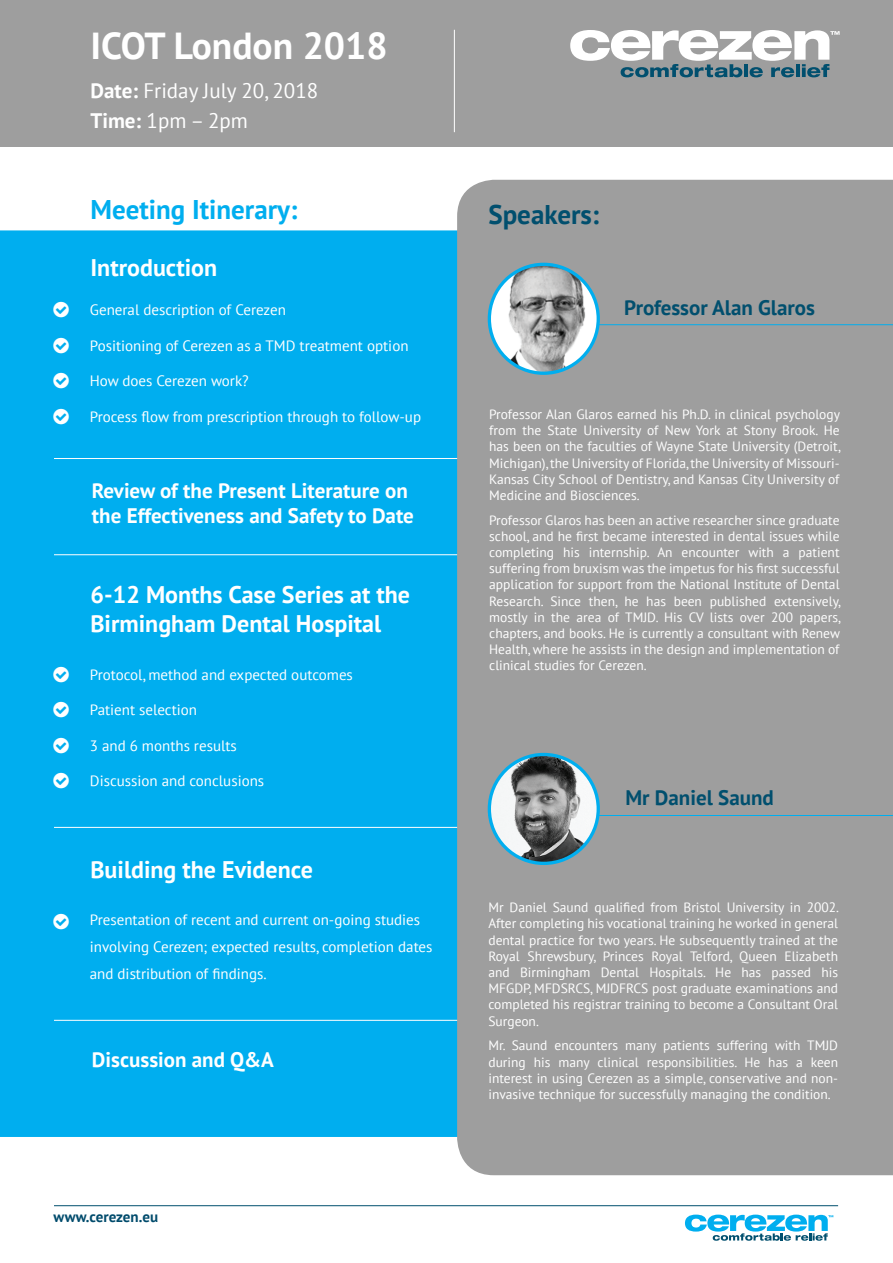
<style>
.page{position:relative;width:893px;height:1263px;background:#fff}
.page>*{position:absolute;margin:0;border:0;box-sizing:border-box;transform-origin:0 0}
.t1{font:700 37.5px "PT Sans";color:#fff}
.t2{font:700 27px "PT Sans";color:#00aeef}
.t3{font:700 27px "PT Sans";color:#014f6e}
.t4{font:700 24px/28.8px "PT Sans";color:#fff}
.t5{font:700 21px/25.2px "PT Sans";color:#fff}
.t6{font:21px/30px "PT Sans";color:#fff}
.t7{font:700 21px "PT Sans";color:#014f6e}
.t8{font:15px/27px "PT Sans";color:#fff}
.t9{font:700 15px "PT Sans";color:#004b6c}
.t10{font:13.5px/16.2px "PT Sans";color:#fff;text-align:justify}
.s1{font-weight:700}
</style>
<div class="page">
<div style="left:0;top:230px;width:457px;height:907px;background:#00aeef"></div>
<hr style="left:54px;top:458px;width:406px;height:1px;background:#fff">
<hr style="left:54px;top:554px;width:406px;height:1px;background:#fff">
<hr style="left:54px;top:827px;width:406px;height:1px;background:#fff">
<hr style="left:54px;top:1020px;width:406px;height:1px;background:#fff">
<div style="left:457px;top:180px;width:436px;height:995px;background:#9e9e9e"></div>
<svg style="left:685px;top:1214px;width:148px;height:27px"></svg>
<div style="left:0;top:0;width:893px;height:147px;background:#9e9e9e"></div>
<hr style="left:454px;top:30px;width:1px;height:102px;background:#fff">
<hr style="left:54px;top:1205px;width:784px;height:1px;background:#014f6e">
<svg style="left:570px;top:30px;width:270px;height:47px"></svg>
<hr style="left:488px;top:815px;width:405px;height:1px;background:#00aeef">
<hr style="left:488px;top:324px;width:405px;height:1px;background:#00aeef">
<img style="left:489px;top:264px;width:109px;height:109px;border-radius:54px">
<div style="left:488px;top:263px;width:112px;height:112px;border:3px solid #00aeef;border-radius:50%"></div>
<img style="left:489px;top:754px;width:109px;height:109px;border-radius:54px">
<div style="left:488px;top:753px;width:112px;height:112px;border:3px solid #00aeef;border-radius:50%"></div>
<svg style="left:53px;top:302px;width:16px;height:15px"></svg>
<svg style="left:53px;top:337px;width:16px;height:16px"></svg>
<svg style="left:53px;top:373px;width:16px;height:15px"></svg>
<svg style="left:53px;top:408px;width:16px;height:16px"></svg>
<svg style="left:53px;top:666px;width:16px;height:16px"></svg>
<svg style="left:53px;top:702px;width:16px;height:15px"></svg>
<svg style="left:53px;top:737px;width:16px;height:16px"></svg>
<svg style="left:53px;top:773px;width:16px;height:15px"></svg>
<svg style="left:53px;top:913px;width:16px;height:16px"></svg>
<h1 class="t1" style="left:90px;top:21px;width:299px">ICOT London 2018</h1>
<h3 class="t6" style="left:90px;top:75px;width:229px"><span class="s1">Date:</span> Friday July 20, 2018<br><span class="s1">Time:</span> 1pm – 2pm</h3>
<h2 class="t2" style="left:90px;top:192px;width:208px">Meeting Itinerary:</h2>
<h2 class="t3" style="left:488px;top:196px;width:112px">Speakers:</h2>
<h3 class="t4" style="left:90px;top:252px;width:128px">Introduction</h3>
<p class="t8" style="left:90px;top:296px;width:198px">General description of Cerezen</p>
<p class="t8" style="left:90px;top:331px;width:320px">Positioning of Cerezen as a TMD treatment option</p>
<p class="t8" style="left:90px;top:367px;width:160px">How does Cerezen work?</p>
<p class="t8" style="left:90px;top:402px;width:333px">Process flow from prescription through to follow-up</p>
<h3 class="t5" style="left:92px;top:477px;width:323px">Review of the Present Literature on the Effectiveness and Safety to Date</h3>
<h3 class="t4" style="left:90px;top:580px;width:321px">6-12 Months Case Series at the<br>Birmingham Dental Hospital</h3>
<p class="t8" style="left:90px;top:660px;width:265px">Protocol, method and expected outcomes</p>
<p class="t8" style="left:90px;top:696px;width:109px">Patient selection</p>
<p class="t8" style="left:90px;top:731px;width:149px">3 and 6 months results</p>
<p class="t8" style="left:90px;top:767px;width:176px">Discussion and conclusions</p>
<h3 class="t4" style="left:90px;top:855px;width:224px">Building the Evidence</h3>
<h3 class="t7" style="left:624px;top:293px;width:192px">Professor Alan Glaros</h3>
<p class="t10" style="left:489px;top:406px;width:353px">Professor Alan Glaros earned his Ph.D. in clinical psychology from the State University of New York at Stony Brook. He has been on the faculties of Wayne State University (Detroit, Michigan), the University of Florida, the University of Missouri-Kansas City School of Dentistry, and Kansas City University of Medicine and Biosciences.</p>
<p class="t10" style="left:489px;top:511px;width:353px">Professor Glaros has been an active researcher since graduate school, and he first became interested in dental issues while completing his internship. An encounter with a patient suffering from bruxism was the impetus for his first successful application for support from the National Institute of Dental Research. Since then, he has been published extensively, mostly in the area of TMJD. His CV lists over 200 papers, chapters, and books. He is currently a consultant with Renew Health, where he assists in the design and implementation of clinical studies for Cerezen.</p>
<h3 class="t7" style="left:625px;top:784px;width:150px">Mr Daniel Saund</h3>
<p class="t8" style="left:90px;top:906px;width:344px">Presentation of recent and current on-going studies involving Cerezen; expected results, completion dates and distribution of findings.</p>
<p class="t10" style="left:488px;top:899px;width:352px">Mr Daniel Saund qualified from Bristol University in 2002.<br>After completing his vocational training he worked in general dental practice for two years. He subsequently trained at the Royal Shrewsbury, Princes Royal Telford, Queen Elizabeth and Birmingham Dental Hospitals. He has passed his MFGDP, MFDSRCS, MJDFRCS post graduate examinations and completed his registrar training to become a Consultant Oral Surgeon.</p>
<p class="t10" style="left:488px;top:1037px;width:351px">Mr. Saund encounters many patients suffering with TMJD during his many clinical responsibilities. He has a keen interest in using Cerezen as a simple, conservative and non&shy;invasive technique for successfully managing the condition.</p>
<h3 class="t5" style="left:92px;top:1047px;width:183px">Discussion and Q&amp;A</h3>
<p class="t9" style="left:54px;top:1206px;width:106px">www.cerezen.eu</p>
</div>
